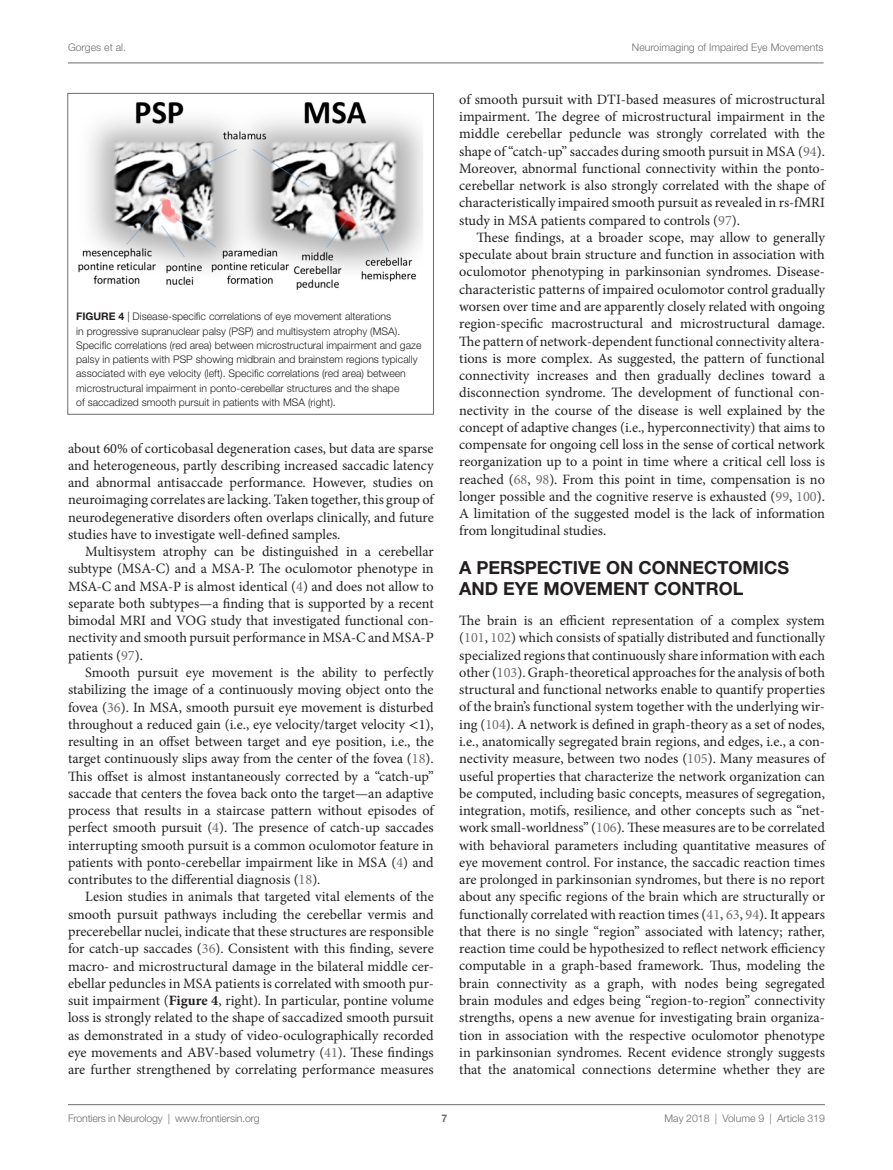
<style>
.page{position:relative;width:893px;height:1170px;background:#fff}
.page>*{position:absolute;margin:0;border:0;box-sizing:border-box;transform-origin:0 0}
.t1{font:700 18px/21px "Helvetica Neue LT Std";color:#231f20}
.t2{font:14.25px/17.2px "Minion Pro";color:#231f20;text-align:justify}
.t3{font:300 10.5px/14.2px "Helvetica Neue LT Std";color:#231f20}
.t4{font:300 10.5px "Helvetica Neue LT Std";color:#6c6d70}
.t5{font:700 10.5px "Helvetica Neue LT Std";color:#6c6d70}
.s1{font-weight:700}
.s2{color:#6c6d70}
.s3{font-family:"STIX General"}
</style>
<div class="page">
<img style="left:78px;top:102px;width:345px;height:188px">
<div style="left:68px;top:93px;width:366px;height:321px;border:1px solid #6c6d70"></div>
<hr style="left:68px;top:1104px;width:757px;height:1px;background:#6c6d70">
<hr style="left:68px;top:63px;width:755px;height:1px;background:#6c6d70">
<p class="t4" style="left:68px;top:41px;width:59px">Gorges et al.</p>
<p class="t4" style="left:632px;top:41px;width:193px">Neuroimaging of Impaired Eye Movements</p>
<p class="t3" style="left:76px;top:309px;width:347px"><span class="s1">FIGURE 4</span> | Disease-specific correlations of eye movement alterations<br>in progressive supranuclear palsy (PSP) and multisystem atrophy (MSA).<br>Specific correlations (red area) between microstructural impairment and gaze palsy in patients with PSP showing midbrain and brainstem regions typically associated with eye velocity (left). Specific correlations (red area) between microstructural impairment in ponto-cerebellar structures and the shape<br>of saccadized smooth pursuit in patients with MSA (right).</p>
<p class="t2" style="left:68px;top:439px;width:367px">about 60% of corticobasal degeneration cases, but data are sparse and heterogeneous, partly describing increased saccadic latency and abnormal antisaccade performance. However, studies on neuroimaging correlates are lacking. Taken together, this group of neurodegenerative disorders often overlaps clinically, and future studies have to investigate well-defined samples.</p>
<p class="t2" style="left:68px;top:543px;width:367px;text-indent:17px">Multisystem atrophy can be distinguished in a cerebellar subtype (MSA-C) and a MSA-P. The oculomotor phenotype in MSA-C and MSA-P is almost identical (<span class="s2">4</span>) and does not allow to separate both subtypes—a finding that is supported by a recent bimodal MRI and VOG study that investigated functional con&shy;nectivity and smooth pursuit performance in MSA-C and MSA-P patients (<span class="s2">97</span>).</p>
<p class="t2" style="left:68px;top:663px;width:367px;text-indent:17px">Smooth pursuit eye movement is the ability to perfectly stabilizing the image of a continuously moving object onto the fovea (<span class="s2">36</span>). In MSA, smooth pursuit eye movement is disturbed throughout a reduced gain (i.e., eye velocity/target velocity <span class="s3">&lt;</span>1), resulting in an offset between target and eye position, i.e., the target continuously slips away from the center of the fovea (<span class="s2">18</span>).<br>This offset is almost instantaneously corrected by a “catch-up” saccade that centers the fovea back onto the target—an adaptive process that results in a staircase pattern without episodes of perfect smooth pursuit (<span class="s2">4</span>). The presence of catch-up saccades interrupting smooth pursuit is a common oculomotor feature in patients with ponto-cerebellar impairment like in MSA (<span class="s2">4</span>) and contributes to the differential diagnosis (<span class="s2">18</span>).</p>
<p class="t2" style="left:68px;top:888px;width:367px;text-indent:17px">Lesion studies in animals that targeted vital elements of the smooth pursuit pathways including the cerebellar vermis and precerebellar nuclei, indicate that these structures are responsible for catch-up saccades (<span class="s2">36</span>). Consistent with this finding, severe macro- and microstructural damage in the bilateral middle cer&shy;ebellar peduncles in MSA patients is correlated with smooth pur&shy;suit impairment (<span class="s1">Figure 4</span>, right). In particular, pontine volume loss is strongly related to the shape of saccadized smooth pursuit as demonstrated in a study of video-oculographically recorded eye movements and ABV-based volumetry (<span class="s2">41</span>). These findings are further strengthened by correlating performance measures</p>
<p class="t2" style="left:459px;top:91px;width:367px">of smooth pursuit with DTI-based measures of microstructural impairment. The degree of microstructural impairment in the middle cerebellar peduncle was strongly correlated with the shape of “catch-up” saccades during smooth pursuit in MSA (<span class="s2">94</span>).<br>Moreover, abnormal functional connectivity within the ponto&shy;cerebellar network is also strongly correlated with the shape of characteristically impaired smooth pursuit as revealed in rs-fMRI study in MSA patients compared to controls (<span class="s2">97</span>).</p>
<p class="t2" style="left:459px;top:229px;width:367px;text-indent:17px">These findings, at a broader scope, may allow to generally speculate about brain structure and function in association with oculomotor phenotyping in parkinsonian syndromes. Disease&shy;characteristic patterns of impaired oculomotor control gradually worsen over time and are apparently closely related with ongoing region-specific macrostructural and microstructural damage.<br>The pattern of network-dependent functional connectivity altera&shy;tions is more complex. As suggested, the pattern of functional connectivity increases and then gradually declines toward a disconnection syndrome. The development of functional con&shy;nectivity in the course of the disease is well explained by the concept of adaptive changes (i.e., hyperconnectivity) that aims to compensate for ongoing cell loss in the sense of cortical network reorganization up to a point in time where a critical cell loss is reached (<span class="s2">68</span>, <span class="s2">98</span>). From this point in time, compensation is no longer possible and the cognitive reserve is exhausted (<span class="s2">99</span>, <span class="s2">100</span>).<br>A limitation of the suggested model is the lack of information from longitudinal studies.</p>
<p class="t1" style="left:459px;top:556px;width:124px">A PERSPECTIVE</p>
<p class="t1" style="left:459px;top:556px;width:332px;text-indent:147px">ON CONNECTOMICS<br>AND EYE MOVEMENT CONTROL</p>
<p class="t2" style="left:459px;top:612px;width:367px">The brain is an efficient representation of a complex system (<span class="s2">101</span>, <span class="s2">102</span>) which consists of spatially distributed and functionally specialized regions that continuously share information with each other (<span class="s2">103</span>). Graph-theoretical approaches for the analysis of both structural and functional networks enable to quantify properties of the brain’s functional system together with the underlying wir&shy;ing (<span class="s2">104</span>). A network is defined in graph-theory as a set of nodes, i.e., anatomically segregated brain regions, and edges, i.e., a con&shy;nectivity measure, between two nodes (<span class="s2">105</span>). Many measures of useful properties that characterize the network organization can be computed, including basic concepts, measures of segregation, integration, motifs, resilience, and other concepts such as “net&shy;work small-worldness” (<span class="s2">106</span>). These measures are to be correlated with behavioral parameters including quantitative measures of eye movement control. For instance, the saccadic reaction times are prolonged in parkinsonian syndromes, but there is no report about any specific regions of the brain which are structurally or functionally correlated with reaction times (<span class="s2">41</span>, <span class="s2">63</span>, <span class="s2">94</span>). It appears that there is no single “region” associated with latency; rather, reaction time could be hypothesized to reflect network efficiency computable in a graph-based framework. Thus, modeling the brain connectivity as a graph, with nodes being segregated brain modules and edges being “region-to-region” connectivity strengths, opens a new avenue for investigating brain organiza&shy;tion in association with the respective oculomotor phenotype in parkinsonian syndromes. Recent evidence strongly suggests that the anatomical connections determine whether they are</p>
<p class="t4" style="left:68px;top:1111px;width:193px">Frontiers in Neurology | www.frontiersin.org</p>
<p class="t4" style="left:665px;top:1111px;width:162px">May 2018 | Volume 9 | Article 319</p>
<p class="t5" style="left:441px;top:1111px;width:7px">7</p>
</div>
